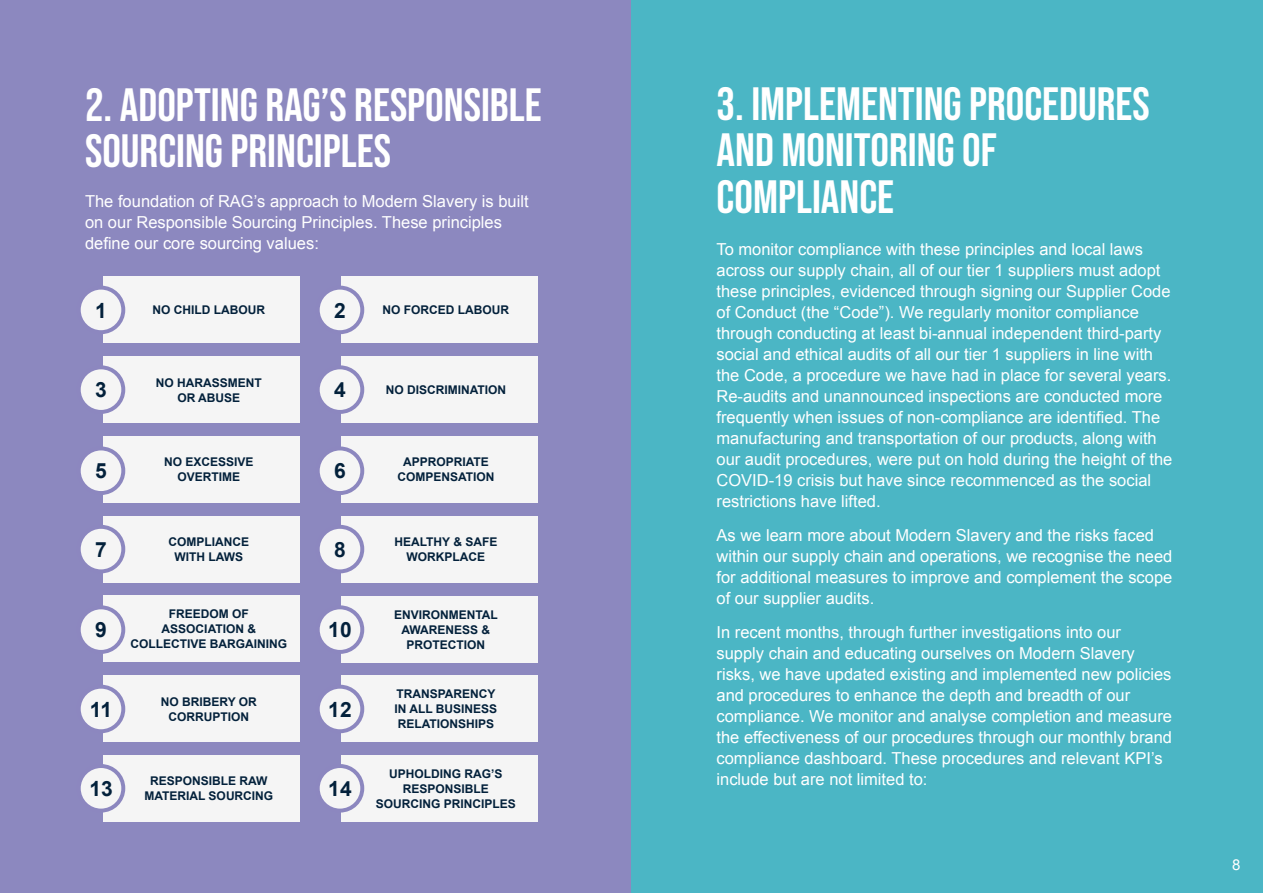
<style>
.page{position:relative;width:1263px;height:893px;background:#fff}
.page>*{position:absolute;margin:0;border:0;box-sizing:border-box;transform-origin:0 0}
._5_steps_heading{font:46.5px/46.5px "Bebas Neue";color:#fff}
.t1{font:700 21px "Arial";color:#03213b}
.t2{font:16.5px/21px "Arial";color:#fff}
.t3{font:15px "Arial";color:#fff}
.t4{font:700 12px/15px "Arial";color:#03213b;text-align:center}
</style>
<div class="page">
<div style="left:0;top:0;width:631px;height:893px;background:#8c88bf"></div>
<div style="left:631px;top:0;width:632px;height:893px;background:#4bb6c5"></div>
<div style="left:104px;top:356px;width:196px;height:67px;background:#f5f5f5"></div>
<div style="left:342px;top:356px;width:196px;height:67px;background:#f5f5f5"></div>
<div style="left:104px;top:516px;width:196px;height:66px;background:#f5f5f5"></div>
<div style="left:342px;top:516px;width:196px;height:66px;background:#f5f5f5"></div>
<div style="left:104px;top:675px;width:196px;height:67px;background:#f5f5f5"></div>
<div style="left:342px;top:675px;width:196px;height:67px;background:#f5f5f5"></div>
<div style="left:104px;top:755px;width:196px;height:66px;background:#f5f5f5"></div>
<div style="left:342px;top:755px;width:196px;height:66px;background:#f5f5f5"></div>
<div style="left:104px;top:277px;width:196px;height:66px;background:#f5f5f5"></div>
<div style="left:342px;top:277px;width:196px;height:66px;background:#f5f5f5"></div>
<div style="left:104px;top:436px;width:196px;height:67px;background:#f5f5f5"></div>
<div style="left:342px;top:436px;width:196px;height:67px;background:#f5f5f5"></div>
<div style="left:104px;top:596px;width:196px;height:66px;background:#f5f5f5"></div>
<div style="left:342px;top:596px;width:196px;height:67px;background:#f5f5f5"></div>
<div style="left:79px;top:288px;width:44px;height:44px;background:#f5f5f5;border-radius:50%"></div>
<div style="left:77px;top:286px;width:48px;height:48px;border:4px solid #8c87bf;border-radius:50%"></div>
<div style="left:79px;top:367px;width:44px;height:45px;background:#f5f5f5;border-radius:50%"></div>
<div style="left:77px;top:365px;width:48px;height:49px;border:4px solid #8c87bf;border-radius:50%"></div>
<div style="left:79px;top:448px;width:44px;height:45px;background:#f5f5f5;border-radius:50%"></div>
<div style="left:77px;top:446px;width:48px;height:49px;border:4px solid #8c87bf;border-radius:50%"></div>
<div style="left:79px;top:527px;width:44px;height:44px;background:#f5f5f5;border-radius:50%"></div>
<div style="left:77px;top:525px;width:48px;height:48px;border:4px solid #8c87bf;border-radius:50%"></div>
<div style="left:79px;top:607px;width:44px;height:45px;background:#f5f5f5;border-radius:50%"></div>
<div style="left:77px;top:605px;width:48px;height:49px;border:4px solid #8c87bf;border-radius:50%"></div>
<div style="left:79px;top:687px;width:44px;height:44px;background:#f5f5f5;border-radius:50%"></div>
<div style="left:77px;top:685px;width:48px;height:48px;border:4px solid #8c87bf;border-radius:50%"></div>
<div style="left:79px;top:766px;width:44px;height:45px;background:#f5f5f5;border-radius:50%"></div>
<div style="left:77px;top:764px;width:48px;height:48px;border:4px solid #8c87bf;border-radius:50%"></div>
<div style="left:318px;top:288px;width:44px;height:44px;background:#f5f5f5;border-radius:50%"></div>
<div style="left:316px;top:286px;width:48px;height:48px;border:4px solid #8c87bf;border-radius:50%"></div>
<div style="left:318px;top:367px;width:44px;height:45px;background:#f5f5f5;border-radius:50%"></div>
<div style="left:316px;top:365px;width:48px;height:49px;border:4px solid #8c87bf;border-radius:50%"></div>
<div style="left:318px;top:448px;width:44px;height:45px;background:#f5f5f5;border-radius:50%"></div>
<div style="left:316px;top:446px;width:48px;height:49px;border:4px solid #8c87bf;border-radius:50%"></div>
<div style="left:318px;top:527px;width:44px;height:44px;background:#f5f5f5;border-radius:50%"></div>
<div style="left:316px;top:525px;width:48px;height:48px;border:4px solid #8c87bf;border-radius:50%"></div>
<div style="left:318px;top:607px;width:44px;height:45px;background:#f5f5f5;border-radius:50%"></div>
<div style="left:316px;top:605px;width:48px;height:49px;border:4px solid #8c87bf;border-radius:50%"></div>
<div style="left:318px;top:687px;width:44px;height:44px;background:#f5f5f5;border-radius:50%"></div>
<div style="left:316px;top:685px;width:48px;height:48px;border:4px solid #8c87bf;border-radius:50%"></div>
<div style="left:318px;top:766px;width:44px;height:45px;background:#f5f5f5;border-radius:50%"></div>
<div style="left:316px;top:764px;width:48px;height:48px;border:4px solid #8c87bf;border-radius:50%"></div>
<p class="_5_steps_heading" style="left:85px;top:81px;width:458px">2. ADOPTING RAG’S RESPONSIBLE<br>SOURCING PRINCIPLES</p>
<p class="_5_steps_heading" style="left:716px;top:80px;width:435px">3. IMPLEMENTING PROCEDURES<br>AND MONITORING OF<br>COMPLIANCE</p>
<p class="t2" style="left:716px;top:239px;width:457px">To monitor compliance with these principles and local laws across our supply chain, all of our tier 1 suppliers must adopt these principles, evidenced through signing our Supplier Code of Conduct (the “Code”). We regularly monitor compliance through conducting at least bi-annual independent third-party social and ethical audits of all our tier 1 suppliers in line with the Code, a procedure we have had in place for several years.<br>Re-audits and unannounced inspections are conducted more frequently when issues of non-compliance are identified. The manufacturing and transportation of our products, along with our audit procedures, were put on hold during the height of the COVID-19 crisis but have since recommenced as the social restrictions have lifted.</p>
<p class="t2" style="left:716px;top:525px;width:457px">As we learn more about Modern Slavery and the risks faced within our supply chain and operations, we recognise the need for additional measures to improve and complement the scope of our supplier audits.</p>
<p class="t2" style="left:716px;top:621px;width:457px">In recent months, through further investigations into our supply chain and educating ourselves on Modern Slavery risks, we have updated existing and implemented new policies and procedures to enhance the depth and breadth of our compliance. We monitor and analyse completion and measure the effectiveness of our procedures through our monthly brand compliance dashboard. These procedures and relevant KPI’s include but are not limited to:</p>
<p class="t2" style="left:85px;top:191px;width:445px">The foundation of RAG’s approach to Modern Slavery is built on our Responsible Sourcing Principles. These principles define our core sourcing values:</p>
<p class="t1" style="left:95px;top:296px;width:13px">1</p>
<p class="t1" style="left:334px;top:296px;width:13px">2</p>
<p class="t4" style="left:153px;top:303px;width:114px">NO CHILD LABOUR</p>
<p class="t4" style="left:383px;top:303px;width:128px">NO FORCED LABOUR</p>
<p class="t4" style="left:156px;top:375px;width:107px">NO HARASSMENT<br>OR ABUSE</p>
<p class="t4" style="left:386px;top:383px;width:122px">NO DISCRIMINATION</p>
<p class="t1" style="left:95px;top:376px;width:13px">3</p>
<p class="t1" style="left:334px;top:376px;width:13px">4</p>
<p class="t4" style="left:164px;top:455px;width:91px">NO EXCESSIVE<br>OVERTIME</p>
<p class="t4" style="left:397px;top:455px;width:99px">APPROPRIATE<br>COMPENSATION</p>
<p class="t1" style="left:334px;top:457px;width:13px">6</p>
<p class="t1" style="left:95px;top:457px;width:13px">5</p>
<p class="t4" style="left:169px;top:535px;width:82px">COMPLIANCE<br>WITH LAWS</p>
<p class="t4" style="left:394px;top:535px;width:104px">HEALTHY &amp; SAFE<br>WORKPLACE</p>
<p class="t1" style="left:334px;top:535px;width:13px">8</p>
<p class="t1" style="left:95px;top:535px;width:13px">7</p>
<p class="t4" style="left:131px;top:607px;width:158px">FREEDOM OF<br>ASSOCIATION &amp;<br>COLLECTIVE BARGAINING</p>
<p class="t4" style="left:394px;top:608px;width:105px">ENVIRONMENTAL<br>AWARENESS &amp;<br>PROTECTION</p>
<p class="t1" style="left:95px;top:616px;width:13px">9</p>
<p class="t1" style="left:328px;top:616px;width:25px">10</p>
<p class="t4" style="left:161px;top:694px;width:98px">NO BRIBERY OR<br>CORRUPTION</p>
<p class="t4" style="left:395px;top:687px;width:104px;text-align:left">TRANSPARENCY<br>IN ALL BUSINESS<br>RELATIONSHIPS</p>
<p class="t1" style="left:90px;top:695px;width:24px">11</p>
<p class="t1" style="left:328px;top:695px;width:25px">12</p>
<p class="t4" style="left:144px;top:774px;width:130px">RESPONSIBLE RAW<br>MATERIAL SOURCING</p>
<p class="t4" style="left:376px;top:766px;width:142px">UPHOLDING RAG’S<br>RESPONSIBLE<br>SOURCING PRINCIPLES</p>
<p class="t1" style="left:89px;top:775px;width:25px">13</p>
<p class="t1" style="left:328px;top:775px;width:25px">14</p>
<p class="t3" style="left:1232px;top:855px;width:10px">8</p>
</div>
